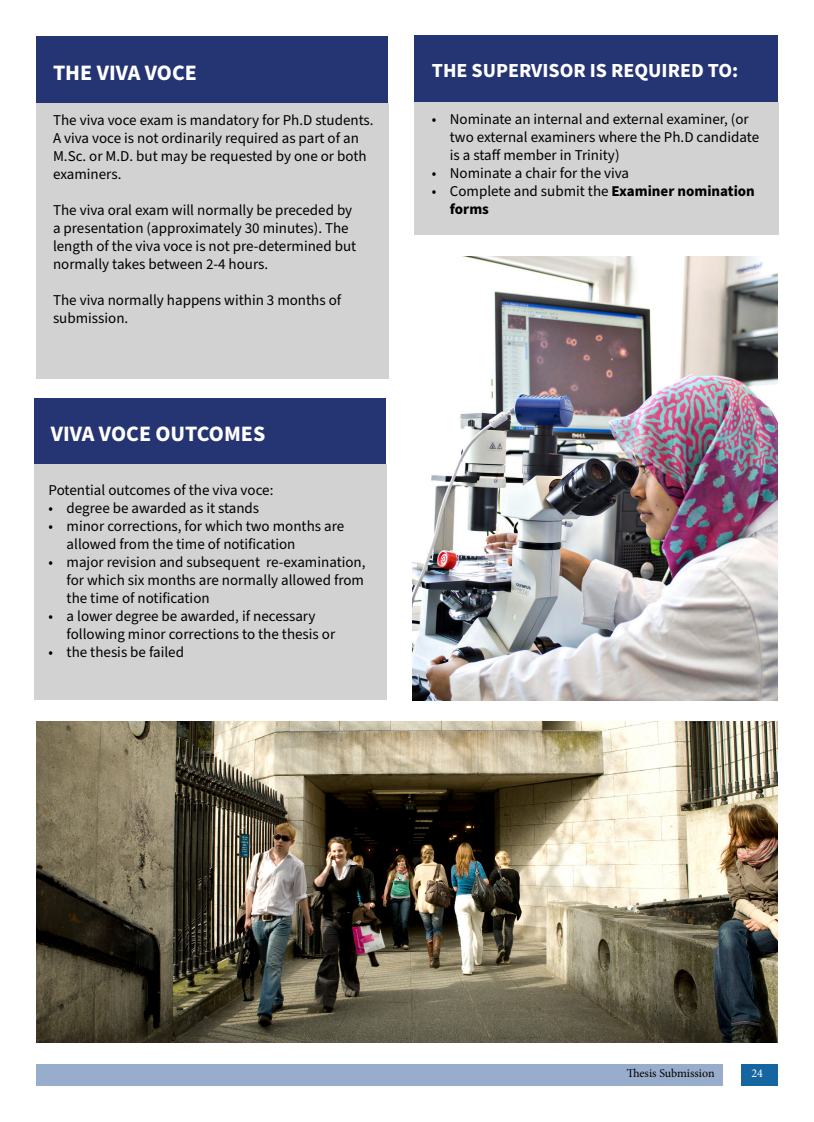
<style>
.page{position:relative;width:814px;height:1122px;background:#fff}
.page>*{position:absolute;margin:0;border:0;box-sizing:border-box;transform-origin:0 0}
.t1{font:700 22px "Source Sans Pro";color:#fff}
.t2{font:700 20px "Source Sans Pro";color:#fff}
.t3{font:15px/18px "Source Sans Pro";color:#000}
.t4{font:700 15px/18px "Source Sans Pro";color:#000}
.t5{font:12px "Minion Pro";letter-spacing:-.005em;color:#000}
.t6{font:12px "Minion Pro";color:#fff}
.s1{font-weight:400}
</style>
<div class="page">
<div style="left:36px;top:36px;width:352px;height:67px;background:#253472"></div>
<div style="left:36px;top:103px;width:353px;height:276px;background:#d2d2d2"></div>
<div style="left:34px;top:398px;width:351px;height:66px;background:#253472"></div>
<div style="left:34px;top:464px;width:352px;height:236px;background:#d2d2d2"></div>
<div style="left:415px;top:36px;width:363px;height:66px;background:#253472"></div>
<div style="left:415px;top:102px;width:364px;height:133px;background:#d2d2d2"></div>
<div style="left:36px;top:1064px;width:686px;height:22px;background:#98adcc"></div>
<div style="left:741px;top:1064px;width:36px;height:22px;background:#1566a0"></div>
<img style="left:37px;top:722px;width:740px;height:321px">
<img style="left:413px;top:257px;width:364px;height:443px">
<h1 class="t1" style="left:53px;top:58px;width:145px">THE VIVA VOCE</h1>
<p class="t3" style="left:53px;top:112px;width:322px">The viva voce exam is mandatory for Ph.D students.<br>A viva voce is not ordinarily required as part of an M.Sc. or M.D. but may be requested by one or both examiners.</p>
<p class="t3" style="left:53px;top:202px;width:305px">The viva oral exam will normally be preceded by a presentation (approximately 30 minutes). The length of the viva voce is not pre-determined but normally takes between 2-4 hours.</p>
<p class="t3" style="left:53px;top:292px;width:290px">The viva normally happens within 3 months of submission.</p>
<h1 class="t1" style="left:51px;top:419px;width:216px">VIVA VOCE OUTCOMES</h1>
<p class="t3" style="left:49px;top:482px;width:226px">Potential outcomes of the viva voce:</p>
<p class="t3" style="left:49px;top:500px;width:212px">• degree be awarded as it stands</p>
<p class="t3" style="left:67px;top:518px;width:279px;text-indent:-18px">• minor corrections, for which two months are allowed from the time of notification</p>
<p class="t3" style="left:67px;top:554px;width:300px;text-align:justify;text-indent:-18px">• major revision and subsequent re-examination, for which six months are normally allowed from the time of notification</p>
<p class="t3" style="left:67px;top:608px;width:270px;text-indent:-18px">• a lower degree be awarded, if necessary following minor corrections to the thesis or</p>
<p class="t3" style="left:49px;top:644px;width:137px">• the thesis be failed</p>
<h2 class="t2" style="left:432px;top:57px;width:308px">THE SUPERVISOR IS REQUIRED TO:</h2>
<p class="t3" style="left:450px;top:111px;width:311px;text-indent:-18px">• Nominate an internal and external examiner, (or two external examiners where the Ph.D candidate is a staff member in Trinity)</p>
<p class="t3" style="left:432px;top:165px;width:199px">• Nominate a chair for the viva</p>
<p class="t4" style="left:450px;top:183px;width:306px;text-indent:-18px"><span class="s1">• Complete and submit the</span> Examiner nomination forms</p>
<p class="t5" style="left:626px;top:1064px;width:89px">Thesis Submission</p>
<p class="t6" style="left:751px;top:1065px;width:13px">24</p>
</div>
